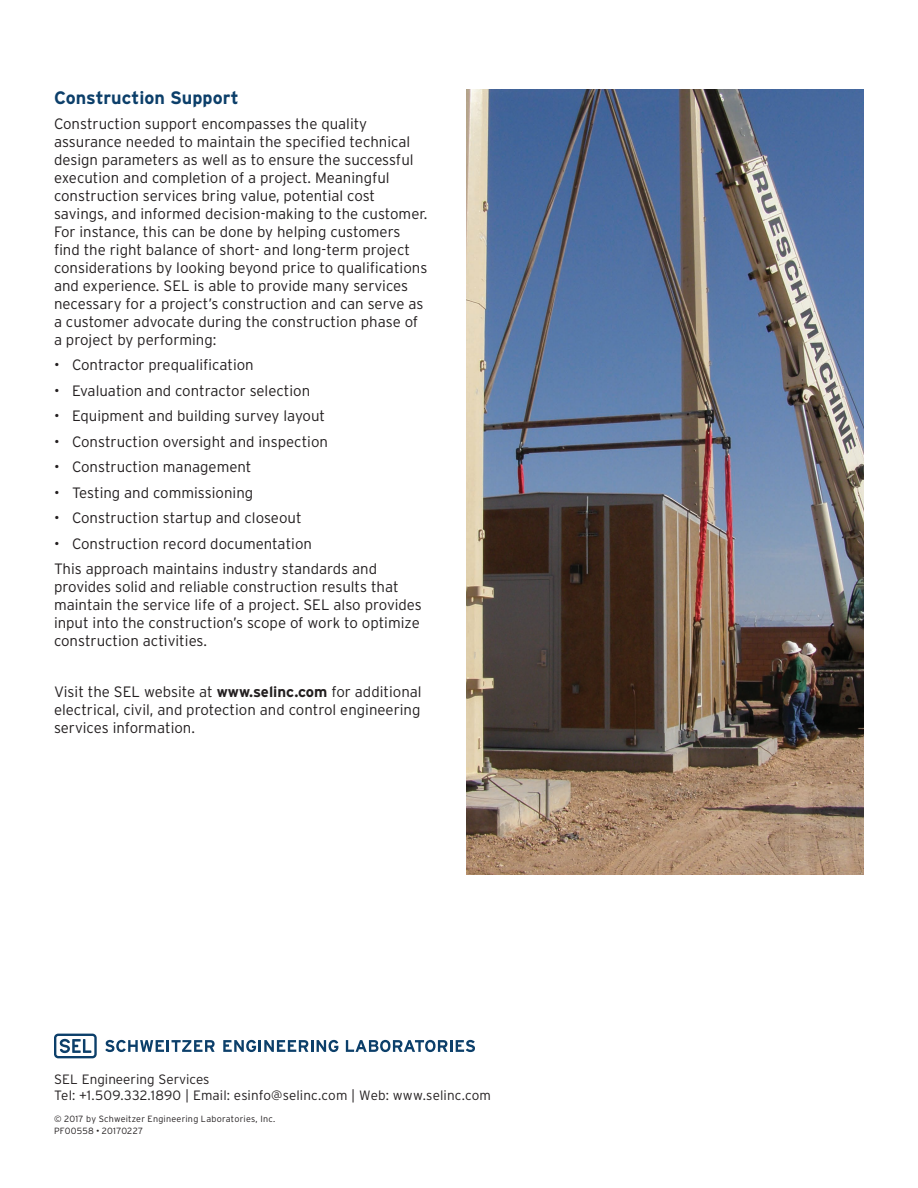
<style>
.page{position:relative;width:918px;height:1188px;background:#fff}
.page>*{position:absolute;margin:0;border:0;box-sizing:border-box;transform-origin:0 0}
.t1{font:700 18px "Interstate";color:#0c3f6a}
.t2{font:300 15px/18px "Interstate Poly";color:#231f20}
.t3{font:300 13.5px/16.2px "Interstate Poly";letter-spacing:.005em;color:#231f20}
.t4{font:300 9px/12px "Interstate Poly";letter-spacing:.025em;color:#231f20}
.s1{font-weight:700}
.s2{font-weight:900}
</style>
<div class="page">
<img style="left:467px;top:90px;width:397px;height:785px">
<svg style="left:54px;top:1034px;width:43px;height:24px"></svg>
<svg style="left:105px;top:1040px;width:110px;height:12px"></svg>
<svg style="left:223px;top:1040px;width:115px;height:12px"></svg>
<svg style="left:346px;top:1040px;width:129px;height:12px"></svg>
<p class="t1" style="left:54px;top:87px;width:186px">Construction Support</p>
<p class="t2" style="left:54px;top:114px;width:375px">Construction support encompasses the quality assurance needed to maintain the specified technical design parameters as well as to ensure the successful execution and completion of a project. Meaningful construction services bring value, potential cost savings, and informed decision-making to the customer.<br>For instance, this can be done by helping customers find the right balance of short- and long-term project considerations by looking beyond price to qualifications and experience. SEL is able to provide many services necessary for a project’s construction and can serve as a customer advocate during the construction phase of a project by performing:</p>
<p class="t2" style="left:54px;top:355px;width:201px">• Contractor prequalification</p>
<p class="t2" style="left:54px;top:381px;width:258px">• Evaluation and contractor selection</p>
<p class="t2" style="left:54px;top:406px;width:273px">• Equipment and building survey layout</p>
<p class="t2" style="left:54px;top:432px;width:276px">• Construction oversight and inspection</p>
<p class="t2" style="left:54px;top:457px;width:199px">• Construction management</p>
<p class="t2" style="left:54px;top:483px;width:201px">• Testing and commissioning</p>
<p class="t2" style="left:54px;top:508px;width:249px">• Construction startup and closeout</p>
<p class="t2" style="left:54px;top:530px;width:325px;line-height:25.5px">• Construction record documentation<br>This approach maintains industry standards and</p>
<p class="t2" style="left:54px;top:577px;width:369px">provides solid and reliable construction results that maintain the service life of a project. SEL also provides input into the construction’s scope of work to optimize construction activities.</p>
<p class="t2" style="left:54px;top:682px;width:369px;text-align:justify">Visit the SEL website at <span class="s1">www.selinc.com</span> for additional electrical, civil, and protection and control engineering services information.</p>
<p class="t3" style="left:54px;top:1070px;width:438px">SEL Engineering Services<br>Tel: +1.509.332.1890 | Email: esinfo@selinc.com | Web: www.selinc.com</p>
<p class="t4" style="left:54px;top:1112px;width:223px">© 2017 by Schweitzer Engineering Laboratories, Inc.<br>PF00558 <span class="s2">·</span> 20170227</p>
</div>
